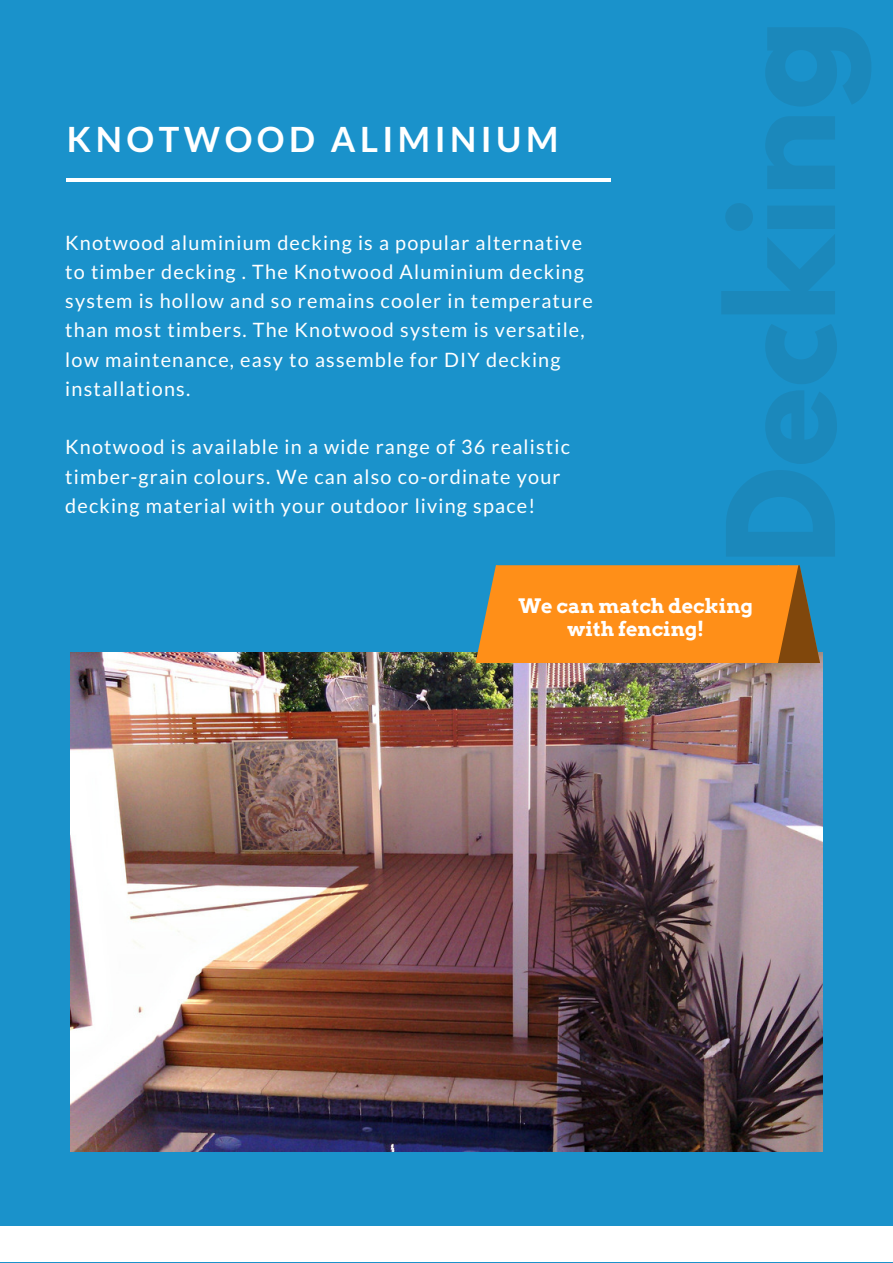
<style>
.page{position:relative;width:893px;height:1263px;background:#fff}
.page>*{position:absolute;margin:0;border:0;box-sizing:border-box;transform-origin:0 0}
.t1{font:700 34.65px "Lato";letter-spacing:.13em;color:#fff}
.t2{font:19.8px/29.2px "Lato";letter-spacing:.06em;color:#fff}
.t3{font:700 19.8px/23.5px "Arvo";color:#fff;text-align:center}
</style>
<div class="page">
<div style="left:0;top:0;width:892px;height:1262px;background:#1a92cb"></div>
<div style="left:0;top:1226px;width:892px;height:36px;background:#fff"></div>
<hr style="left:66px;top:179px;width:544px;height:3px;background:#fff">
<img style="left:71px;top:652px;width:751px;height:499px">
<svg style="left:475px;top:565px;width:345px;height:97px"></svg>
<h1 class="t1" style="left:67px;top:118px;width:493px">KNOTWOOD ALIMINIUM</h1>
<p class="t2" style="left:65px;top:227px;width:529px">Knotwood aluminium decking is a popular alternative to timber decking . The Knotwood Aluminium decking system is hollow and so remains cooler in temperature than most timbers. The Knotwood system is versatile, low maintenance, easy to assemble for DIY decking installations.</p>
<p class="t2" style="left:65px;top:432px;width:506px">Knotwood is available in a wide range of 36 realistic timber-grain colours. We can also co-ordinate your decking material with your outdoor living space!</p>
<p class="t3" style="left:518px;top:594px;width:236px">We can match decking with fencing!</p>
</div>
